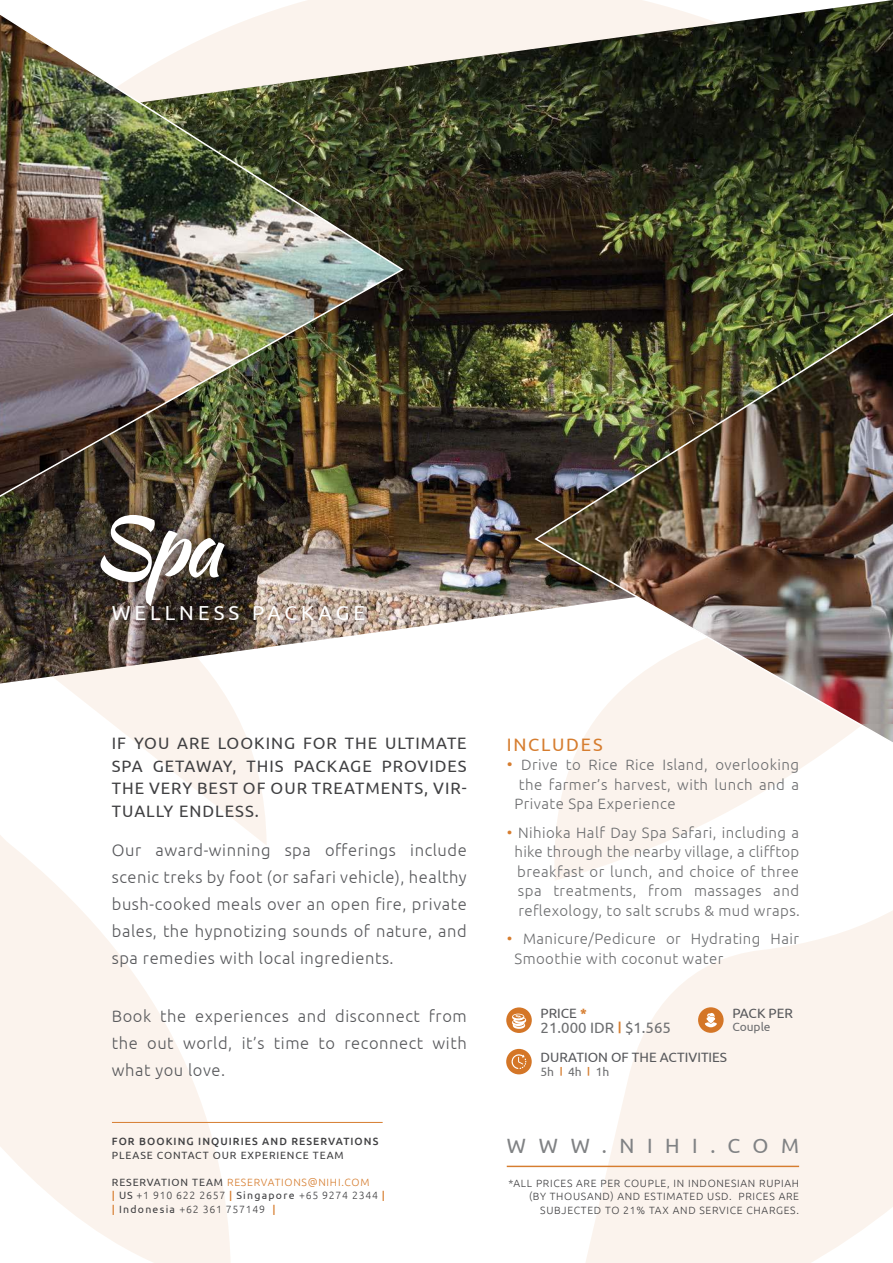
<style>
.page{position:relative;width:893px;height:1263px;background:#fff}
.page>*{position:absolute;margin:0;border:0;box-sizing:border-box;transform-origin:0 0}
.t1{font:82.5px "Kaushan Script";color:#fff}
.t2{font:20.7px "Ubuntu";letter-spacing:.61em;color:#808284}
.t3{font:20.25px "Ubuntu";letter-spacing:.2em;color:#fff}
.t4{font:18px "Ubuntu";letter-spacing:.1em;color:#d67d2f}
.t5{font:300 16.5px/27px "Ubuntu";letter-spacing:.035em;color:#57585b;text-align:justify}
.t6{font:16.5px/22.5px "Ubuntu";letter-spacing:.06em;color:#404042;text-align:justify}
.t7{font:300 15px/19.5px "Ubuntu";letter-spacing:.03em;color:#6d6e70;text-align:justify}
.t8{font:15px "Ubuntu";color:#6d6e70}
.t9{font:13.5px "Ubuntu";color:#57585b}
.t10{font:12px "Ubuntu";color:#6d6e70}
.t11{font:10.5px/13.5px "Ubuntu";letter-spacing:.08em;color:#404042}
.t12{font:300 10.5px/13.5px "Ubuntu";letter-spacing:.065em;color:#404042;text-align:right}
.t13{font:500 10.5px "Ubuntu";letter-spacing:.1em;color:#404042}
.s1{font-weight:300;color:#d67d2f}
.s2{font-weight:500;color:#d67d2f}
.s3{font-weight:300}
.s4{font-weight:700;color:#d67d2f}
.s5{font-weight:700;font-size:12px;color:#d67d2f}
.s6{font-weight:700;font-size:9px;color:#d67d2f}
</style>
<div class="page">
<svg style="left:0;top:683px;width:893px;height:580px"></svg>
<img style="left:0;top:0;width:893px;height:683px">
<img style="left:0;top:0;width:404px;height:520px">
<img style="left:534px;top:296px;width:359px;height:455px">
<div style="left:698px;top:1007px;width:26px;height:26px;background:#d47627;border-radius:50%"></div>
<svg style="left:705px;top:1013px;width:12px;height:14px"></svg>
<div style="left:506px;top:1007px;width:26px;height:26px;background:#d47627;border-radius:50%"></div>
<svg style="left:512px;top:1014px;width:14px;height:15px"></svg>
<hr style="left:507px;top:1166px;width:292px;height:1px;background:#d67d2f">
<img style="left:89px;top:581px;width:303px;height:66px">
<img style="left:70px;top:483px;width:177px;height:146px">
<hr style="left:112px;top:1122px;width:271px;height:1px;background:#d67d2f">
<div style="left:506px;top:1049px;width:26px;height:25px;background:#d47627;border-radius:50%"></div>
<svg style="left:511px;top:1054px;width:15px;height:15px"></svg>
<svg style="left:508px;top:762px;width:4px;height:4px"></svg>
<svg style="left:508px;top:830px;width:3px;height:4px"></svg>
<h1 class="t1" style="left:92px;top:515px;width:130px">Spa</h1>
<h3 class="t3" style="left:112px;top:605px;width:255px">WELLNESS PACKAGE</h3>
<p class="t6" style="left:112px;top:733px;width:356px">IF YOU ARE LOOKING FOR THE ULTIMATE SPA GETAWAY, THIS PACKAGE PROVIDES THE VERY BEST OF OUR TREATMENTS, VIR-TUALLY ENDLESS.</p>
<p class="t5" style="left:112px;top:836px;width:356px">Our award-winning spa offerings include scenic treks by foot (or safari vehicle), healthy bush-cooked meals over an open fire, private bales, the hypnotizing sounds of nature, and spa remedies with local ingredients.</p>
<p class="t5" style="left:112px;top:1004px;width:356px">Book the experiences and disconnect from the out world, it’s time to reconnect with what you love.</p>
<p class="t13" style="left:112px;top:1137px;width:268px">FOR BOOKING INQUIRIES AND RESERVATIONS</p>
<p class="t11" style="left:112px;top:1149px;width:233px">PLEASE CONTACT OUR EXPERIENCE TEAM</p>
<p class="t11" style="left:112px;top:1176px;width:275px">RESERVATION TEAM <span class="s1">RESERVATIONS@NIHI.COM<br></span><span class="s2">|</span> US <span class="s3">+1 910 622 2657</span> <span class="s2">|</span> Singapore <span class="s3">+65 9274 2344</span> <span class="s2">| |</span> Indonesia <span class="s3">+62 361 757149</span> <span class="s2">|</span></p>
<p class="t4" style="left:507px;top:737px;width:97px">INCLUDES</p>
<p class="t7" style="left:514px;top:756px;width:286px;text-indent:7px">Drive to Rice Rice Island, overlooking the farmer’s harvest, with lunch and a Private Spa Experience</p>
<p class="t7" style="left:515px;top:823px;width:287px">Nihioka Half Day Spa Safari, including a hike through the nearby village, a clifftop breakfast or lunch, and choice of three spa treatments, from massages and reflexology, to salt scrubs &amp; mud wraps.</p>
<p class="t7" style="left:514px;top:930px;width:286px;text-indent:9px">Manicure/Pedicure or Hydrating Hair<br>Smoothie with coconut water</p>
<p class="t9" style="left:541px;top:1007px;width:48px">PRICE <span class="s4">*</span></p>
<p class="t8" style="left:541px;top:1021px;width:132px">21.000 IDR <span class="s5">|</span> $1.565</p>
<p class="t9" style="left:732px;top:1007px;width:62px">PACK PER</p>
<p class="t10" style="left:732px;top:1022px;width:40px">Couple</p>
<p class="t9" style="left:540px;top:1052px;width:188px">DURATION OF THE ACTIVITIES</p>
<p class="t10" style="left:540px;top:1066px;width:70px">5h <span class="s6">|</span> 4h <span class="s6">|</span> 1h</p>
<h2 class="t2" style="left:507px;top:1137px;width:294px">WWW.NIHI.COM</h2>
<p class="t12" style="left:508px;top:1177px;width:292px">*ALL PRICES ARE PER COUPLE, IN INDONESIAN RUPIAH (BY THOUSAND) AND ESTIMATED USD. PRICES ARE<br>SUBJECTED TO 21% TAX AND SERVICE CHARGES.</p>
</div>
